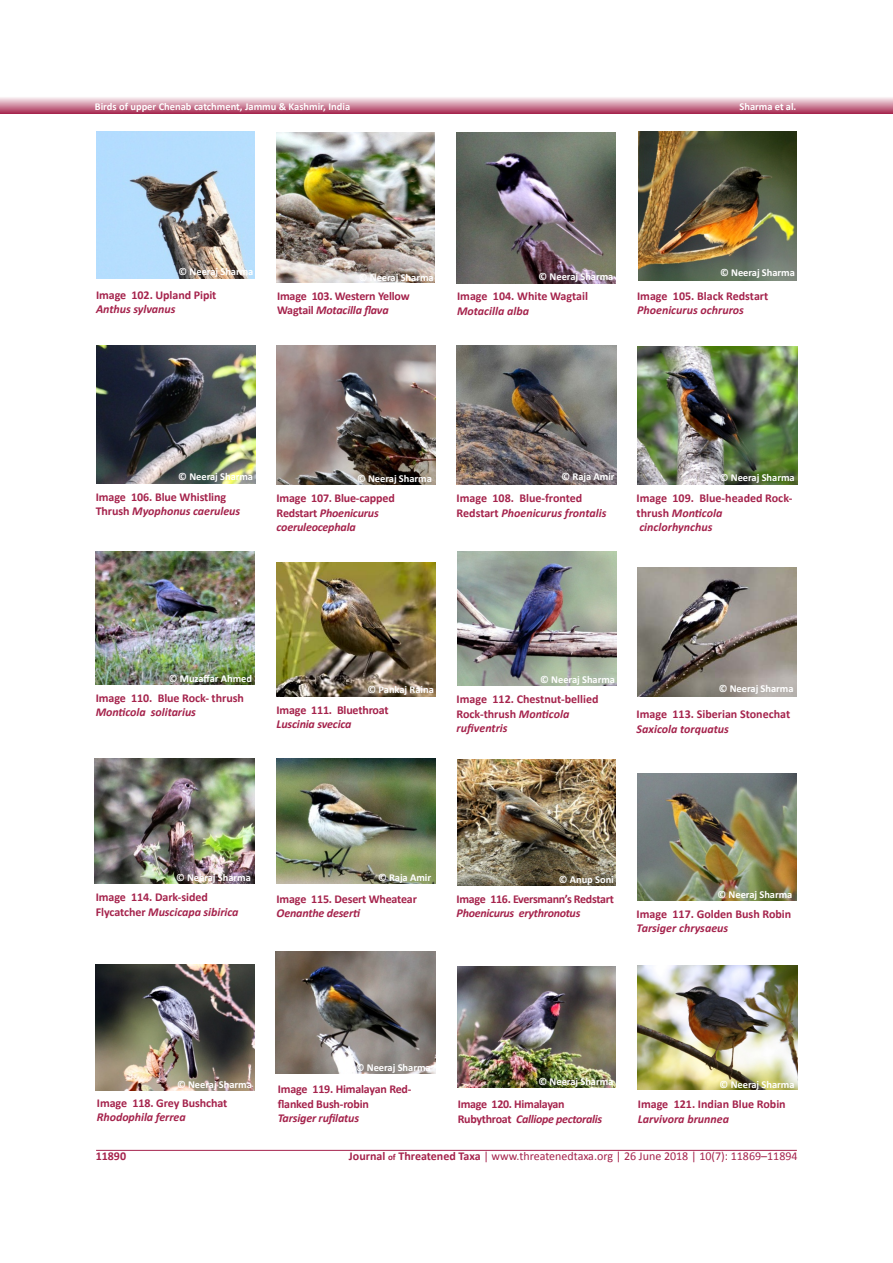
<style>
.page{position:relative;width:893px;height:1263px;background:#fff}
.page>*{position:absolute;margin:0;border:0;box-sizing:border-box;transform-origin:0 0}
.t1{font:700 12px/14.4px "Calibri";letter-spacing:-.005em;color:#a5234c}
.t2{font:12px "Calibri";color:#a5234c}
.t3{font:italic 700 12px "Calibri";letter-spacing:-.015em;color:#a5234c}
.t4{font:700 12px/14.4px "Calibri";letter-spacing:-.035em;color:#a5234c}
.t5{font:700 12px/14.4px "Calibri";letter-spacing:-.025em;color:#a5234c}
.t6{font:12px "Calibri Bold Italic 2";letter-spacing:-.015em;color:#a5234c}
.t7{font:10.5px "Calibri Bold 2";letter-spacing:-.005em;color:#fff}
.t8{font:700 10.5px "Calibri";letter-spacing:-.005em;color:#fff}
.s1{font-family:"Calibri Bold Italic 2";font-weight:400}
.s2{font-style:italic}
.s3{font-family:"Calibri Bold 2";font-weight:400}
.s4{font-weight:700}
.s5{font-family:"Calibri Bold 2";font-size:9px}
</style>
<div class="page">
<svg style="left:0;top:97px;width:893px;height:16px;background:#d291a5"></svg>
<hr style="left:96px;top:1150px;width:701px;height:1px;background:#a5234c">
<img style="left:97px;top:132px;width:158px;height:147px">
<img style="left:276px;top:132px;width:159px;height:151px">
<img style="left:456px;top:133px;width:159px;height:151px">
<img style="left:639px;top:132px;width:157px;height:149px">
<img style="left:96px;top:345px;width:160px;height:138px">
<img style="left:276px;top:345px;width:160px;height:139px">
<img style="left:456px;top:345px;width:161px;height:139px">
<img style="left:638px;top:346px;width:159px;height:138px">
<img style="left:96px;top:551px;width:158px;height:133px">
<img style="left:276px;top:562px;width:160px;height:134px">
<img style="left:457px;top:551px;width:160px;height:134px">
<img style="left:638px;top:568px;width:158px;height:128px">
<img style="left:95px;top:758px;width:159px;height:126px">
<img style="left:276px;top:758px;width:160px;height:126px">
<img style="left:458px;top:759px;width:157px;height:127px">
<img style="left:638px;top:773px;width:158px;height:128px">
<img style="left:96px;top:965px;width:158px;height:125px">
<img style="left:276px;top:951px;width:159px;height:123px">
<img style="left:457px;top:966px;width:158px;height:121px">
<img style="left:638px;top:965px;width:160px;height:124px">
<p class="t8" style="left:95px;top:100px;width:257px">Birds of upper Chenab catchment, Jammu &amp; Kashmir, India</p>
<p class="t8" style="left:740px;top:100px;width:58px">Sharma et al.</p>
<p class="t7" style="left:179px;top:265px;width:76px">© Neeraj Sharma</p>
<p class="t1" style="left:96px;top:287px;width:122px">Image 102. Upland Pipit</p>
<p class="t3" style="left:96px;top:301px;width:81px">Anthus sylvanus</p>
<p class="t7" style="left:359px;top:271px;width:76px">© Neeraj Sharma</p>
<p class="t7" style="left:539px;top:269px;width:76px">© Neeraj Sharma</p>
<p class="t1" style="left:277px;top:289px;width:134px">Image 103. Western Yellow<br>Wagtail <span class="s1">Motacilla flava</span></p>
<p class="t1" style="left:457px;top:289px;width:132px">Image 104. White Wagtail<br><span class="s2">Motacilla alba</span></p>
<p class="t7" style="left:720px;top:266px;width:76px">© Neeraj Sharma</p>
<p class="t1" style="left:637px;top:289px;width:133px">Image 105. Black Redstart<br><span class="s2">Phoenicurus ochruros</span></p>
<p class="t7" style="left:178px;top:470px;width:76px">© Neeraj Sharma</p>
<p class="t7" style="left:357px;top:471px;width:76px">© Neeraj Sharma</p>
<p class="t8" style="left:561px;top:470px;width:55px">© Raja Amir</p>
<p class="t7" style="left:720px;top:471px;width:76px">© Neeraj Sharma</p>
<p class="t1" style="left:96px;top:490px;width:146px">Image 106. Blue Whistling<br>Thrush <span class="s2">Myophonus caeruleus</span></p>
<p class="t1" style="left:277px;top:491px;width:120px">Image 107. Blue-capped<br>Redstart <span class="s2">Phoenicurus</span></p>
<p class="t3" style="left:277px;top:520px;width:81px">coeruleocephala</p>
<p class="t1" style="left:457px;top:491px;width:151px">Image 108. Blue-fronted<br>Redstart <span class="s2">Phoenicurus frontalis</span></p>
<p class="t1" style="left:637px;top:491px;width:157px">Image 109. Blue-headed Rock&shy;<span class="s3">thrush</span> <span class="s1">Monticola</span></p>
<p class="t3" style="left:639px;top:520px;width:75px">cinclorhynchus</p>
<p class="t8" style="left:169px;top:671px;width:85px">© Muzaffar Ahmed</p>
<p class="t7" style="left:540px;top:673px;width:76px">© Neeraj Sharma</p>
<p class="t8" style="left:368px;top:683px;width:68px">© Pankaj Raina</p>
<p class="t7" style="left:719px;top:682px;width:76px">© Neeraj Sharma</p>
<p class="t1" style="left:96px;top:691px;width:150px">Image 110. Blue Rock- thrush<br><span class="s1">Monticola solitarius</span></p>
<p class="t1" style="left:457px;top:692px;width:143px">Image 112. Chestnut-bellied<br>Rock-thrush <span class="s1">Monticola rufiventris</span></p>
<p class="t1" style="left:277px;top:703px;width:114px">Image 111. Bluethroat</p>
<p class="t3" style="left:277px;top:717px;width:76px">Luscinia svecica</p>
<p class="t1" style="left:637px;top:707px;width:155px">Image 113. Siberian Stonechat<br><span class="s2">Saxicola torquatus</span></p>
<p class="t7" style="left:176px;top:871px;width:76px">© Neeraj Sharma</p>
<p class="t8" style="left:378px;top:871px;width:55px">© Raja Amir</p>
<p class="t7" style="left:559px;top:873px;width:57px">© Anup Soni</p>
<p class="t1" style="left:96px;top:890px;width:144px">Image 114. Dark-sided<br><span class="s3">Flycatcher</span> <span class="s2">Muscicapa sibirica</span></p>
<p class="t1" style="left:277px;top:891px;width:142px">Image 115. Desert Wheatear<br><span class="s1">Oenanthe deserti</span></p>
<p class="t4" style="left:457px;top:891px;width:159px">Image 116. Eversmann’s Redstart<br><span class="s2">Phoenicurus erythronotus</span></p>
<p class="t7" style="left:717px;top:887px;width:76px">© Neeraj Sharma</p>
<p class="t1" style="left:637px;top:906px;width:156px">Image 117. Golden Bush Robin<br><span class="s2">Tarsiger chrysaeus</span></p>
<p class="t7" style="left:356px;top:1061px;width:76px">© Neeraj Sharma</p>
<p class="t7" style="left:177px;top:1077px;width:76px">© Neeraj Sharma</p>
<p class="t7" style="left:539px;top:1074px;width:76px">© Neeraj Sharma</p>
<p class="t1" style="left:278px;top:1082px;width:135px">Image 119. Himalayan Red&shy;flanked Bush-robin</p>
<p class="t6" style="left:278px;top:1110px;width:83px">Tarsiger rufilatus</p>
<p class="t1" style="left:97px;top:1095px;width:132px">Image 118. Grey Bushchat<br><span class="s2">Rhodophila ferrea</span></p>
<p class="t5" style="left:458px;top:1097px;width:146px">Image 120. Himalayan<br>Rubythroat <span class="s2">Calliope pectoralis</span></p>
<p class="t7" style="left:720px;top:1077px;width:76px">© Neeraj Sharma</p>
<p class="t1" style="left:638px;top:1097px;width:149px">Image 121. Indian Blue Robin<br><span class="s2">Larvivora brunnea</span></p>
<p class="t1" style="left:96px;top:1148px;width:32px">11890</p>
<p class="t2" style="left:349px;top:1148px;width:450px"><span class="s4">Journal</span> <span class="s5">of</span> <span class="s4">Threatened Taxa</span> | www.threatenedtaxa.org | 26 June 2018 | 10(7): 11869–11894</p>
</div>
